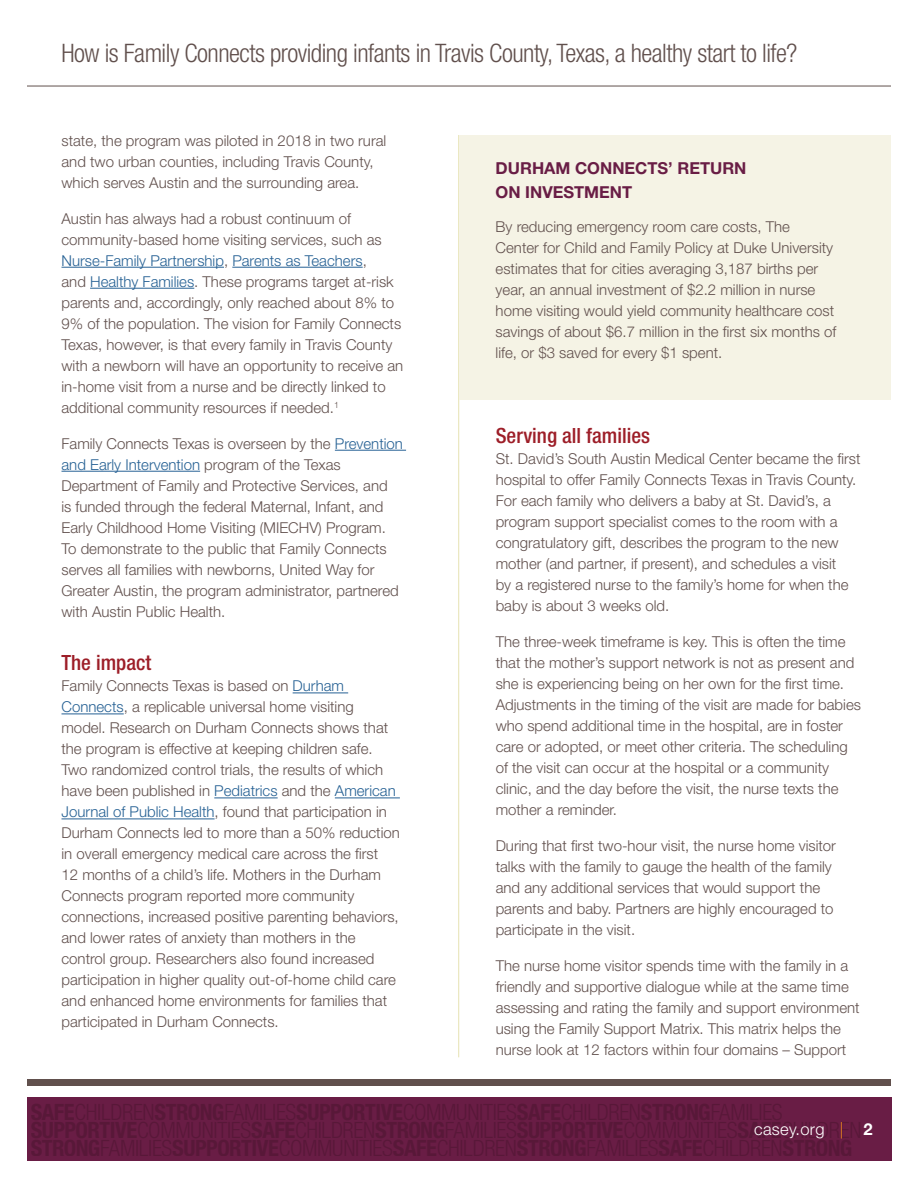
<style>
.page{position:relative;width:918px;height:1188px;background:#fff}
.page>*{position:absolute;margin:0;border:0;box-sizing:border-box;transform-origin:0 0}
.t1{font:300 condensed 25.5px "Helvetica Neue LT Std";letter-spacing:-.02em;color:#61504d}
.Head_2{font:500 condensed 21px "Helvetica Neue LT Std";color:#9d1e28}
.box_title{font:700 16.5px/24px "Helvetica Neue LT Std";color:#691d45}
.t2{font:300 16.5px "Helvetica Neue LT Std";letter-spacing:.02em;color:#fff}
.body{font:300 15px/21px "Helvetica Neue LT Std";color:#61504d}
.s1{color:#266194}
.s2{color:#f28a20}
.s3{font-weight:700}
</style>
<div class="page">
<div style="left:27px;top:1098px;width:864px;height:63px;background:#691d45"></div>
<div style="left:27px;top:1079px;width:864px;height:7px;background:#61504d"></div>
<hr style="left:27px;top:86px;width:864px;height:1px;background:#61504d">
<hr style="left:62px;top:267px;width:162px;height:1px;background:#266194">
<hr style="left:232px;top:267px;width:131px;height:1px;background:#266194">
<hr style="left:90px;top:288px;width:104px;height:1px;background:#266194">
<hr style="left:335px;top:450px;width:71px;height:1px;background:#266194">
<hr style="left:62px;top:471px;width:138px;height:1px;background:#266194">
<hr style="left:293px;top:693px;width:55px;height:1px;background:#266194">
<hr style="left:62px;top:714px;width:62px;height:1px;background:#266194">
<hr style="left:214px;top:798px;width:64px;height:1px;background:#266194">
<hr style="left:335px;top:798px;width:65px;height:1px;background:#266194">
<hr style="left:62px;top:819px;width:153px;height:1px;background:#266194">
<hr style="left:458px;top:135px;width:1px;height:922px;background:#e6e2b2">
<div style="left:459px;top:135px;width:432px;height:265px;background:#f5f3e5"></div>
<h1 class="t1" style="left:62px;top:39px;width:737px">How is Family Connects providing infants in Travis County, Texas, a healthy start to life?</h1>
<p class="body" style="left:62px;top:130px;width:326px">state, the program was piloted in 2018 in two rural and two urban counties, including Travis County, which serves Austin and the surrounding area.</p>
<p class="body" style="left:62px;top:208px;width:343px">Austin has always had a robust continuum of community-based home visiting services, such as <span class="s1">Nurse-Family Partnership</span>, <span class="s1">Parents as Teachers</span>,<br>and <span class="s1">Healthy Families</span>. These programs target at-risk parents and, accordingly, only reached about 8% to 9% of the population. The vision for Family Connects Texas, however, is that every family in Travis County with a newborn will have an opportunity to receive an in-home visit from a nurse and be directly linked to additional community resources if needed.<sup>1</sup></p>
<p class="body" style="left:62px;top:433px;width:343px">Family Connects Texas is overseen by the <span class="s1">Prevention and Early Intervention</span> program of the Texas Department of Family and Protective Services, and<br>is funded through the federal Maternal, Infant, and Early Childhood Home Visiting (MIECHV) Program.<br>To demonstrate to the public that Family Connects serves all families with newborns, United Way for Greater Austin, the program administrator, partnered with Austin Public Health.</p>
<p class="Head_2" style="left:62px;top:650px;width:91px">The impact</p>
<p class="body" style="left:62px;top:675px;width:340px">Family Connects Texas is based on <span class="s1">Durham Connects</span>, a replicable universal home visiting model. Research on Durham Connects shows that the program is effective at keeping children safe.<br>Two randomized control trials, the results of which have been published in <span class="s1">Pediatrics</span> and the <span class="s1">American Journal of Public Health</span>, found that participation in Durham Connects led to more than a 50% reduction in overall emergency medical care across the first<br>12 months of a child’s life. Mothers in the Durham Connects program reported more community connections, increased positive parenting behaviors, and lower rates of anxiety than mothers in the control group. Researchers also found increased participation in higher quality out-of-home child care and enhanced home environments for families that participated in Durham Connects.</p>
<p class="box_title" style="left:496px;top:156px;width:252px">DURHAM CONNECTS’ RETURN<br>ON INVESTMENT</p>
<p class="body" style="left:496px;top:216px;width:342px">By reducing emergency room care costs, The Center for Child and Family Policy at Duke University estimates that for cities averaging 3,187 births per year, an annual investment of $2.2 million in nurse home visiting would yield community healthcare cost savings of about $6.7 million in the first six months of life, or $3 saved for every $1 spent.</p>
<p class="Head_2" style="left:496px;top:423px;width:156px">Serving all families</p>
<p class="body" style="left:496px;top:448px;width:366px">St. David’s South Austin Medical Center became the first hospital to offer Family Connects Texas in Travis County.<br>For each family who delivers a baby at St. David’s, a program support specialist comes to the room with a congratulatory gift, describes the program to the new mother (and partner, if present), and schedules a visit<br>by a registered nurse to the family’s home for when the baby is about 3 weeks old.</p>
<p class="body" style="left:496px;top:631px;width:367px">The three-week timeframe is key. This is often the time that the mother’s support network is not as present and she is experiencing being on her own for the first time.<br>Adjustments in the timing of the visit are made for babies who spend additional time in the hospital, are in foster care or adopted, or meet other criteria. The scheduling of the visit can occur at the hospital or a community clinic, and the day before the visit, the nurse texts the mother a reminder.</p>
<p class="body" style="left:496px;top:835px;width:342px">During that first two-hour visit, the nurse home visitor talks with the family to gauge the health of the family and any additional services that would support the parents and baby. Partners are highly encouraged to participate in the visit.</p>
<p class="body" style="left:496px;top:955px;width:365px">The nurse home visitor spends time with the family in a friendly and supportive dialogue while at the same time assessing and rating the family and support environment using the Family Support Matrix. This matrix helps the nurse look at 12 factors within four domains – Support</p>
<p class="t2" style="left:754px;top:1119px;width:120px">casey.org <span class="s2">|</span> <span class="s3">2</span></p>
</div>
